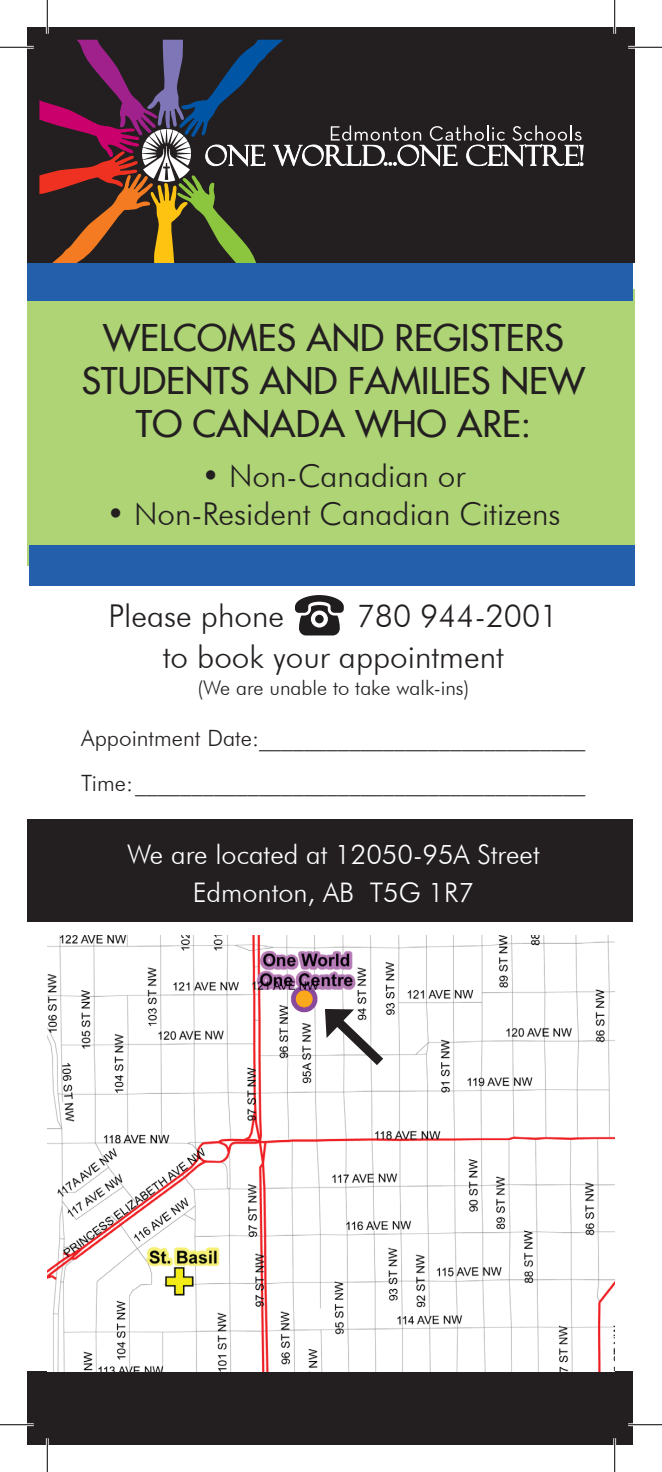
<style>
.page{position:relative;width:662px;height:1472px;background:#fff}
.page>*{position:absolute;margin:0;border:0;box-sizing:border-box;transform-origin:0 0}
.t1{font:36px "Futura";letter-spacing:.005em;color:#231f20}
.t2{font:300 31.5px/40.5px "Futura BT";color:#231f20}
.t3{font:300 27px/38.2px "Futura BT";color:#fff;text-align:center}
.t4{font:300 22.5px/45px "Futura BT";color:#231f20}
.t5{font:300 20.25px "Futura BT";color:#231f20}
</style>
<div class="page">
<div style="left:27px;top:289px;width:607px;height:276px;background:#aed475"></div>
<div style="left:27px;top:260px;width:605px;height:40px;background:#235fab"></div>
<div style="left:27px;top:1371px;width:605px;height:73px;background:#231f20"></div>
<img style="left:48px;top:935px;width:566px;height:436px">
<div style="left:27px;top:819px;width:605px;height:103px;background:#231f20"></div>
<div style="left:30px;top:545px;width:604px;height:41px;background:#235fab"></div>
<svg style="left:322px;top:1005px;width:71px;height:69px"></svg>
<div style="left:27px;top:27px;width:607px;height:236px;background:#231f20"></div>
<svg style="left:39px;top:40px;width:545px;height:223px"></svg>
<svg style="left:295px;top:595px;width:49px;height:40px"></svg>
<svg style="left:311px;top:610px;width:17px;height:17px"></svg>
<div style="left:315px;top:615px;width:8px;height:8px;background:#201d1e;border-radius:50%"></div>
<hr style="left:0;top:46px;width:34px;height:3px;background:#fff">
<hr style="left:628px;top:46px;width:34px;height:3px;background:#fff">
<hr style="left:0;top:1423px;width:34px;height:3px;background:#fff">
<hr style="left:628px;top:1423px;width:34px;height:3px;background:#fff">
<hr style="left:46px;top:0;width:3px;height:34px;background:#fff">
<hr style="left:46px;top:1438px;width:3px;height:34px;background:#fff">
<hr style="left:613px;top:0;width:3px;height:34px;background:#fff">
<hr style="left:613px;top:1438px;width:3px;height:34px;background:#fff">
<hr style="left:0;top:47px;width:34px;height:1px;background:#000">
<hr style="left:628px;top:47px;width:34px;height:1px;background:#000">
<hr style="left:0;top:1424px;width:34px;height:1px;background:#000">
<hr style="left:628px;top:1424px;width:34px;height:1px;background:#000">
<hr style="left:47px;top:0;width:1px;height:34px;background:#000">
<hr style="left:47px;top:1438px;width:1px;height:34px;background:#000">
<hr style="left:614px;top:0;width:1px;height:34px;background:#000">
<hr style="left:614px;top:1438px;width:1px;height:34px;background:#000">
<h1 class="t1" style="left:103px;top:315px;width:460px">WELCOMES AND REGISTERS</h1>
<h1 class="t1" style="left:82px;top:358px;width:504px">STUDENTS AND FAMILIES NEW</h1>
<h1 class="t1" style="left:136px;top:401px;width:83px">TO CANADA</h1>
<h1 class="t1" style="left:355px;top:401px;width:177px">WHO ARE:</h1>
<h2 class="t2" style="left:201px;top:455px;width:265px">• Non-Canadian or</h2>
<h2 class="t2" style="left:106px;top:493px;width:455px">• Non-Resident Canadian Citizens</h2>
<h2 class="t2" style="left:108px;top:595px;width:177px">Please phone</h2>
<h2 class="t2" style="left:163px;top:595px;width:397px;text-indent:194px">780 944-2001 to book your appointment</h2>
<p class="t5" style="left:197px;top:675px;width:273px">(We are unable to take walk-ins)</p>
<p class="t4" style="left:81px;top:716px;width:505px">Appointment Date:_____________________________<br>Time: ________________________________________</p>
<p class="t3" style="left:127px;top:834px;width:414px">We are located at 12050-95A Street<br>Edmonton, AB T5G 1R7</p>
</div>
